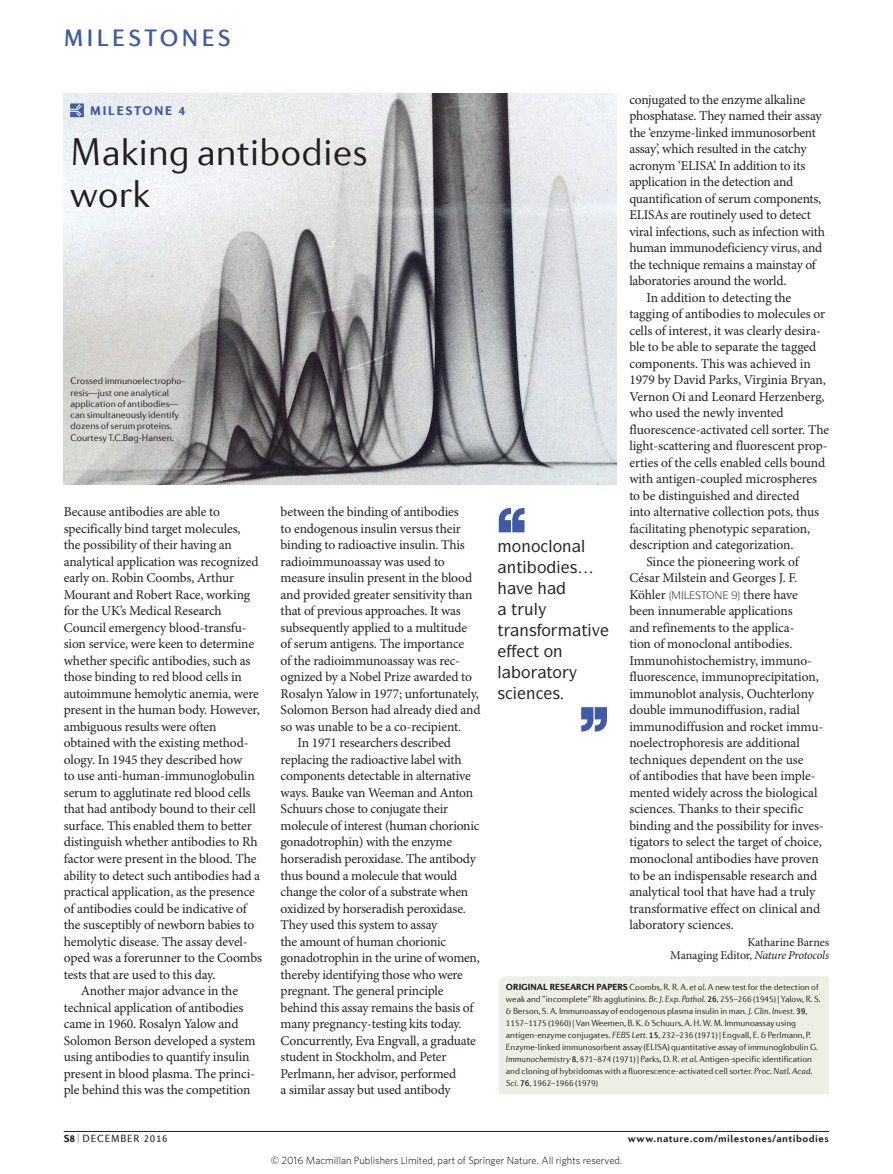
<style>
.page{position:relative;width:893px;height:1174px;background:#fff}
.page>*{position:absolute;margin:0;border:0;box-sizing:border-box;transform-origin:0 0}
.Title{font:300 39px/42px "Diverda Sans Com";color:#231f20}
.t1{font:500 24px "Diverda Sans Com";letter-spacing:.14em;color:#3e5aa8}
.Pull_quote{font:500 16.5px "ITC Symbol Std";color:#231f20}
.Body_text{font:13.5px/16.5px "Minion Pro";letter-spacing:-.01em;color:#231f20}
.Body_first{font:13.5px/16.5px "Minion Pro";letter-spacing:-.01em;color:#231f20}
.Strapline{font:900 12.75px "Diverda Sans Com";letter-spacing:.14em;color:#3e5aa8}
.Author{font:12px/13.5px "Minion Pro";letter-spacing:-.01em;color:#231f20;text-align:right}
.t2{font:300 10.5px "Whitney";color:#000}
.Footer{font:700 10.5px "Diverda Sans Com";letter-spacing:.045em;color:#231f20}
.Footer-2{font:10.5px "Diverda Sans Com";letter-spacing:.075em;color:#231f20;scale:.5 1}
.Credit_line{font:300 9.75px/11.2px "Diverda Sans Com";letter-spacing:-.005em;color:#231f20}
.Info_box_text{font:300 9px/12px "Diverda Sans Com";letter-spacing:-.005em;color:#231f20}
.s1{font-style:italic}
.s2{font-weight:900}
.s3{font-weight:500}
</style>
<div class="page">
<hr style="left:64px;top:1131px;width:765px;height:1px;background:#231f20">
<img style="left:64px;top:94px;width:553px;height:391px">
<svg style="left:581px;top:707px;width:26px;height:24px"></svg>
<svg style="left:499px;top:508px;width:25px;height:24px"></svg>
<svg style="left:70px;top:103px;width:14px;height:14px"></svg>
<div style="left:499px;top:976px;width:330px;height:118px;background:#eeefe4"></div>
<h2 class="t1" style="left:64px;top:24px;width:168px">MILESTONES</h2>
<p class="Strapline" style="left:90px;top:103px;width:97px">MILESTONE 4</p>
<p class="Title" style="left:70px;top:131px;width:299px">Making antibodies work</p>
<p class="Credit_line" style="left:71px;top:375px;width:116px">Crossed immunoelectropho&shy;resis—just one analytical application of antibodies— can simultaneously identify dozens of serum proteins.<br>Courtesy T.C.Bøg-Hansen.</p>
<p class="Body_first" style="left:64px;top:504px;width:200px">Because antibodies are able to specifically bind target molecules,<br>the possibility of their having an analytical application was recognized early on. Robin Coombs, Arthur Mourant and Robert Race, working for the UK’s Medical Research Council emergency blood-transfu&shy;sion service, were keen to determine whether specific antibodies, such as those binding to red blood cells in autoimmune hemolytic anemia, were present in the human body. However, ambiguous results were often obtained with the existing method&shy;ology. In 1945 they described how<br>to use anti-human-immunoglobulin serum to agglutinate red blood cells that had antibody bound to their cell surface. This enabled them to better distinguish whether antibodies to Rh factor were present in the blood. The ability to detect such antibodies had a practical application, as the presence of antibodies could be indicative of the susceptibly of newborn babies to hemolytic disease. The assay devel&shy;oped was a forerunner to the Coombs tests that are used to this day.</p>
<p class="Body_text" style="left:64px;top:983px;width:193px;text-indent:17px">Another major advance in the technical application of antibodies came in 1960. Rosalyn Yalow and Solomon Berson developed a system using antibodies to quantify insulin present in blood plasma. The princi&shy;ple behind this was the competition</p>
<p class="Body_text" style="left:281px;top:504px;width:201px">between the binding of antibodies<br>to endogenous insulin versus their binding to radioactive insulin. This radioimmunoassay was used to measure insulin present in the blood and provided greater sensitivity than that of previous approaches. It was subsequently applied to a multitude of serum antigens. The importance<br>of the radioimmunoassay was rec&shy;ognized by a Nobel Prize awarded to Rosalyn Yalow in 1977; unfortunately, Solomon Berson had already died and so was unable to be a co-recipient.</p>
<p class="Body_text" style="left:281px;top:735px;width:201px;text-indent:17px">In 1971 researchers described replacing the radioactive label with components detectable in alternative ways. Bauke van Weeman and Anton Schuurs chose to conjugate their molecule of interest (human chorionic gonadotrophin) with the enzyme horseradish peroxidase. The antibody thus bound a molecule that would change the color of a substrate when oxidized by horseradish peroxidase.<br>They used this system to assay<br>the amount of human chorionic gonadotrophin in the urine of women, thereby identifying those who were pregnant. The general principle behind this assay remains the basis of many pregnancy-testing kits today.<br>Concurrently, Eva Engvall, a graduate student in Stockholm, and Peter Perlmann, her advisor, performed<br>a similar assay but used antibody</p>
<p class="Pull_quote" style="left:512px;top:536px;width:75px">□■□ ●□■ ●</p>
<p class="Pull_quote" style="left:507px;top:557px;width:41px">■▼ □</p>
<p class="Pull_quote" style="left:511px;top:599px;width:28px">▼ ◆●</p>
<p class="Pull_quote" style="left:497px;top:620px;width:55px">▼ ■▲□</p>
<p class="Pull_quote" style="left:533px;top:641px;width:31px">▼ □■</p>
<p class="Pull_quote" style="left:497px;top:662px;width:66px">● □▼□</p>
<p class="Pull_quote" style="left:497px;top:683px;width:64px">▲■▲</p>
<p class="Body_text" style="left:629px;top:92px;width:197px">conjugated to the enzyme alkaline phosphatase. They named their assay the ‘enzyme-linked immunosorbent assay’, which resulted in the catchy acronym ‘ELISA’. In addition to its application in the detection and quantification of serum components, ELISAs are routinely used to detect viral infections, such as infection with human immunodeficiency virus, and the technique remains a mainstay of laboratories around the world.</p>
<p class="Body_text" style="left:629px;top:290px;width:201px;text-indent:17px">In addition to detecting the tagging of antibodies to molecules or cells of interest, it was clearly desira&shy;ble to be able to separate the tagged components. This was achieved in 1979 by David Parks, Virginia Bryan, Vernon Oi and Leonard Herzenberg, who used the newly invented fluorescence-activated cell sorter. The light-scattering and fluorescent prop&shy;erties of the cells enabled cells bound with antigen-coupled microspheres to be distinguished and directed<br>into alternative collection pots, thus facilitating phenotypic separation, description and categorization.</p>
<p class="Body_text" style="left:629px;top:554px;width:171px;text-align:justify;text-indent:17px">Since the pioneering work of César Milstein and Georges J. F.<br>Köhler</p>
<p class="Body_text" style="left:629px;top:587px;width:196px;text-indent:114px">there have been innumerable applications<br>and refinements to the applica-<br>tion of monoclonal antibodies.<br>Immunohistochemistry, immuno&shy;fluorescence, immunoprecipitation, immunoblot analysis, Ouchterlony double immunodiffusion, radial immunodiffusion and rocket immu&shy;noelectrophoresis are additional techniques dependent on the use<br>of antibodies that have been imple&shy;mented widely across the biological sciences. Thanks to their specific binding and the possibility for inves&shy;tigators to select the target of choice, monoclonal antibodies have proven to be an indispensable research and analytical tool that have had a truly transformative effect on clinical and laboratory sciences.</p>
<p class="Author" style="left:670px;top:935px;width:160px">Katharine Barnes<br>Managing Editor, <span class="s1">Nature Protocols</span></p>
<p class="Info_box_text" style="left:506px;top:980px;width:316px"><span class="s2">ORIGINAL RESEARCH PAPERS</span> Coombs, R. R. A. <span class="s1">et al</span>. A new test for the detection of weak and “incomplete” Rh agglutinins. <span class="s1">Br. J. Exp. Pathol.</span> <span class="s3">26</span>, 255–266 (1945) | Yalow, R. S. &amp; Berson, S. A. Immunoassay of endogenous plasma insulin in man. <span class="s1">J. Clin. Invest.</span> <span class="s3">39</span>, 1157–1175 (1960) | Van Weemen, B. K. &amp; Schuurs, A. H. W. M. Immunoassay using antigen-enzyme conjugates. <span class="s1">FEBS Lett.</span> <span class="s3">15</span>, 232–236 (1971) | Engvall, E. &amp; Perlmann, P.<br>Enzyme-linked immunosorbent assay (ELISA) quantitative assay of immunoglobulin G.<br><span class="s1">Immunochemistry</span> <span class="s3">8</span>, 871–874 (1971) | Parks, D. R. <span class="s1">et al.</span> Antigen-specific identification and cloning of hybridomas with a fluorescence-activated cell sorter. <span class="s1">Proc. Natl. Acad.<br>Sci</span>. <span class="s3">76</span>, 1962–1966 (1979)</p>
<p class="Footer-2" style="left:64px;top:1132px;width:209px"><span class="s2">S8</span> | DECEMBER 2016</p>
<p class="Footer" style="left:628px;top:1132px;width:203px">www.nature.com/milestones/antibodies</p>
<p class="t2" style="left:271px;top:1153px;width:353px">© 2016 Macmillan Publishers Limited, part of Springer Nature. All rights reserved.</p>
</div>
